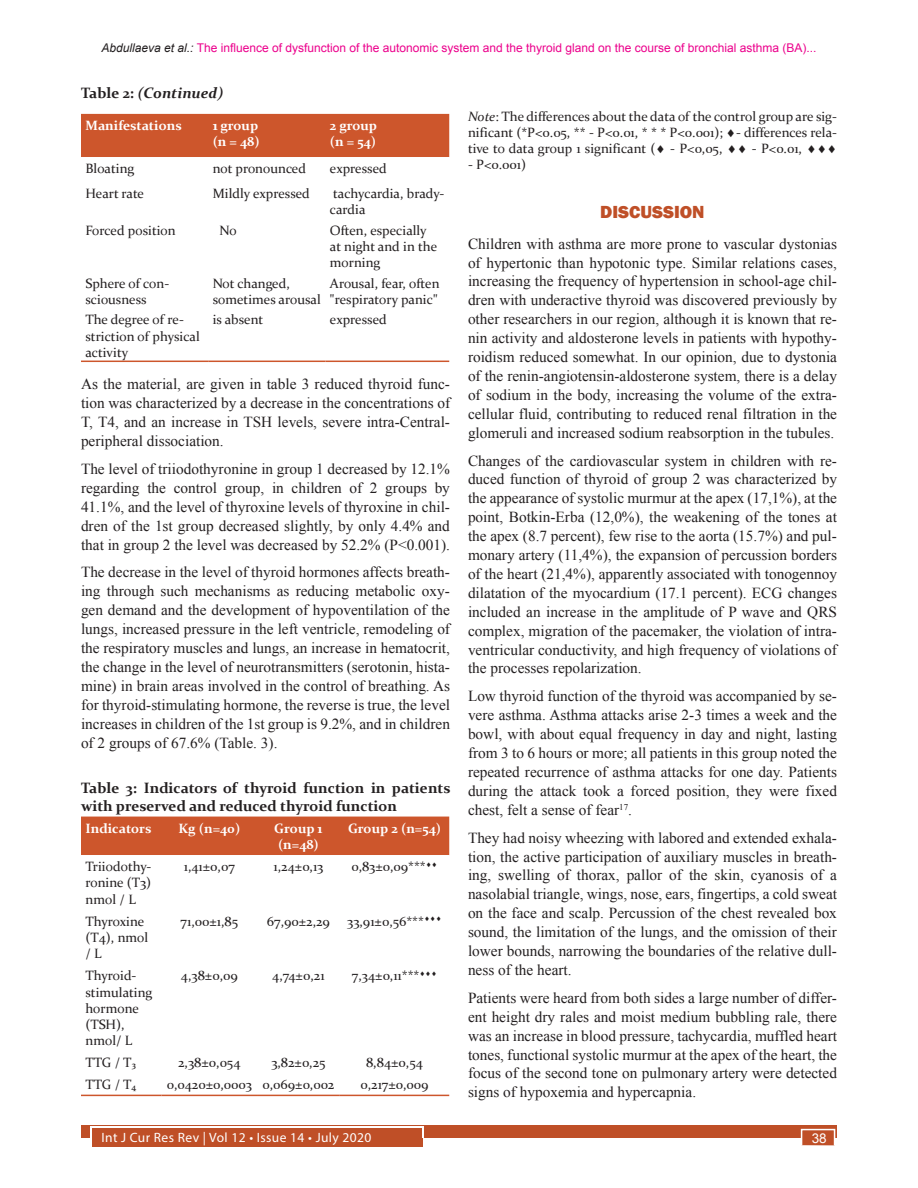
<style>
.page{position:relative;width:918px;height:1188px;background:#fff}
.page>*{position:absolute;margin:0;border:0;box-sizing:border-box;transform-origin:0 0}
.Head_1{font:800 18px "Franklin Gothic";color:#bf4f27}
.Text{font:15.3px/18.9px "Times New Roman";color:#231f20;text-align:justify}
.Table_caption{font:700 15px/18px "Constantia";color:#231f20}
.Table_caption-2{font:italic 700 15px "Constantia";color:#231f20}
.Table_text{font:13.5px/16.2px "Constantia";color:#231f20}
.Table_text-2{font:700 13.5px/16.2px "Constantia";color:#fff}
.t1{font:13.5px "Myriad Pro";letter-spacing:.03em;color:#fff}
.t2{font:13.5px "Arial";color:#fff}
.t3{font:12px "Arial";color:#ec008c}
.s1{font-style:italic;color:#231f20}
.s2{font-style:normal}
.s3{font-style:italic}
</style>
<div class="page">
<div style="left:81px;top:1125px;width:756px;height:13px;background:#bf4f27"></div>
<div style="left:92px;top:1128px;width:331px;height:19px;background:#bf4f27"></div>
<hr style="left:91px;top:1127px;width:332px;height:1px;background:#fff">
<div style="left:801px;top:1129px;width:34px;height:17px;background:#bf4f27;border:2px solid #fff"></div>
<div style="left:81px;top:114px;width:368px;height:43px;background:#cd562c"></div>
<svg style="left:81px;top:360px;width:368px;height:1px"></svg>
<hr style="left:81px;top:361px;width:127px;height:1px;background:#cd562c">
<hr style="left:208px;top:361px;width:117px;height:1px;background:#cd562c">
<hr style="left:325px;top:361px;width:124px;height:1px;background:#cd562c">
<div style="left:81px;top:817px;width:368px;height:38px;background:#cd562c"></div>
<svg style="left:81px;top:1094px;width:368px;height:1px"></svg>
<hr style="left:81px;top:1095px;width:81px;height:1px;background:#cd562c">
<hr style="left:162px;top:1095px;width:95px;height:1px;background:#cd562c">
<hr style="left:257px;top:1095px;width:83px;height:1px;background:#cd562c">
<hr style="left:340px;top:1095px;width:109px;height:1px;background:#cd562c">
<p class="t3" style="left:102px;top:40px;width:716px"><span class="s1">Abdullaeva et al.:</span> The influence of dysfunction of the autonomic system and the thyroid gland on the course of bronchial asthma (BA)...</p>
<p class="Table_caption-2" style="left:81px;top:82px;width:144px"><span class="s2">Table 2:</span> (Continued)</p>
<p class="Table_text-2" style="left:86px;top:117px;width:98px">Manifestations</p>
<p class="Table_text-2" style="left:213px;top:117px;width:47px">1 group</p>
<p class="Table_text-2" style="left:213px;top:133px;width:49px">(n = 48)</p>
<p class="Table_text-2" style="left:330px;top:117px;width:49px">2 group</p>
<p class="Table_text-2" style="left:330px;top:133px;width:48px">(n = 54)</p>
<p class="Table_text" style="left:86px;top:160px;width:50px">Bloating</p>
<p class="Table_text" style="left:213px;top:160px;width:95px">not pronounced</p>
<p class="Table_text" style="left:330px;top:160px;width:58px">expressed</p>
<p class="Table_text" style="left:86px;top:184px;width:60px">Heart rate</p>
<p class="Table_text" style="left:213px;top:184px;width:99px">Mildly expressed</p>
<p class="Table_text" style="left:330px;top:184px;width:116px">tachycardia, brady&shy;cardia</p>
<p class="Table_text" style="left:86px;top:221px;width:92px">Forced position</p>
<p class="Table_text" style="left:219px;top:221px;width:19px">No</p>
<p class="Table_text" style="left:330px;top:221px;width:109px">Often, especially at night and in the morning</p>
<p class="Table_text" style="left:86px;top:274px;width:85px">Sphere of con&shy;sciousness</p>
<p class="Table_text" style="left:213px;top:274px;width:110px">Not changed, sometimes arousal</p>
<p class="Table_text" style="left:330px;top:274px;width:111px">Arousal, fear, often "respiratory panic"</p>
<p class="Table_text" style="left:86px;top:311px;width:116px">The degree of re&shy;striction of physical activity</p>
<p class="Table_text" style="left:213px;top:311px;width:52px">is absent</p>
<p class="Table_text" style="left:330px;top:311px;width:58px">expressed</p>
<p class="Text" style="left:81px;top:375px;width:371px">As the material, are given in table 3 reduced thyroid func&shy;tion was characterized by a decrease in the concentrations of T, T4, and an increase in TSH levels, severe intra-Central&shy;peripheral dissociation.</p>
<p class="Text" style="left:81px;top:459px;width:371px">The level of triiodothyronine in group 1 decreased by 12.1% regarding the control group, in children of 2 groups by 41.1%, and the level of thyroxine levels of thyroxine in chil&shy;dren of the 1st group decreased slightly, by only 4.4% and that in group 2 the level was decreased by 52.2% (P&lt;0.001).</p>
<p class="Text" style="left:81px;top:563px;width:371px">The decrease in the level of thyroid hormones affects breath&shy;ing through such mechanisms as reducing metabolic oxy&shy;gen demand and the development of hypoventilation of the lungs, increased pressure in the left ventricle, remodeling of the respiratory muscles and lungs, an increase in hematocrit, the change in the level of neurotransmitters (serotonin, hista&shy;mine) in brain areas involved in the control of breathing. As for thyroid-stimulating hormone, the reverse is true, the level increases in children of the 1st group is 9.2%, and in children of 2 groups of 67.6% (Table. 3).</p>
<p class="Table_caption" style="left:81px;top:778px;width:371px">Table 3: Indicators of thyroid function in patients with preserved and reduced thyroid function</p>
<p class="Table_text-2" style="left:86px;top:819px;width:67px">Indicators</p>
<p class="Table_text-2" style="left:178px;top:819px;width:63px">Kg (n=40)</p>
<p class="Table_text-2" style="left:274px;top:819px;width:50px">Group 1 (n=48)</p>
<p class="Table_text-2" style="left:348px;top:819px;width:95px">Group 2 (n=54)</p>
<p class="Table_text" style="left:86px;top:858px;width:67px;text-align:justify">Triiodothy&shy;ronine (T3) nmol / L</p>
<p class="Table_text" style="left:184px;top:858px;width:53px">1,41±0,07</p>
<p class="Table_text" style="left:274px;top:858px;width:51px">1,24±0,13</p>
<p class="Table_text" style="left:351px;top:858px;width:88px">0,83±0,09***♦♦</p>
<p class="Table_text" style="left:86px;top:912px;width:64px">Thyroxine (T4), nmol / L</p>
<p class="Table_text" style="left:181px;top:912px;width:59px">71,00±1,85</p>
<p class="Table_text" style="left:267px;top:912px;width:65px">67,90±2,29</p>
<p class="Table_text" style="left:347px;top:912px;width:96px">33,91±0,56***♦♦♦</p>
<p class="Table_text" style="left:86px;top:967px;width:69px">Thyroid&shy;stimulating hormone (TSH), nmol/ L</p>
<p class="Table_text" style="left:181px;top:967px;width:58px">4,38±0,09</p>
<p class="Table_text" style="left:272px;top:967px;width:54px">4,74±0,21</p>
<p class="Table_text" style="left:352px;top:967px;width:87px">7,34±0,11***♦♦♦</p>
<p class="Table_text" style="left:86px;top:1054px;width:52px">TTG / T₃</p>
<p class="Table_text" style="left:178px;top:1054px;width:64px">2,38±0,054</p>
<p class="Table_text" style="left:271px;top:1054px;width:56px">3,82±0,25</p>
<p class="Table_text" style="left:366px;top:1054px;width:58px">8,84±0,54</p>
<p class="Table_text" style="left:86px;top:1076px;width:52px">TTG / T₄</p>
<p class="Table_text" style="left:167px;top:1076px;width:87px">0,0420±0,0003</p>
<p class="Table_text" style="left:263px;top:1076px;width:73px">0,069±0,002</p>
<p class="Table_text" style="left:361px;top:1076px;width:69px">0,217±0,009</p>
<p class="Table_text" style="left:468px;top:107px;width:371px;text-align:justify"><span class="s3">Note</span>: The differences about the data of the control group are sig&shy;nificant (*P&lt;0.05, ** - P&lt;0.01, * * * P&lt;0.001); ♦- differences rela&shy;tive to data group 1 significant (♦ - P&lt;0,05, ♦♦ - P&lt;0.01, ♦♦♦</p>
<p class="Table_text" style="left:468px;top:156px;width:60px">- P&lt;0.001)</p>
<p class="Head_1" style="left:600px;top:200px;width:106px">DISCUSSION</p>
<p class="Text" style="left:468px;top:234px;width:371px">Children with asthma are more prone to vascular dystonias of hypertonic than hypotonic type. Similar relations cases, increasing the frequency of hypertension in school-age chil&shy;dren with underactive thyroid was discovered previously by other researchers in our region, although it is known that re&shy;nin activity and aldosterone levels in patients with hypothy&shy;roidism reduced somewhat. In our opinion, due to dystonia of the renin-angiotensin-aldosterone system, there is a delay of sodium in the body, increasing the volume of the extra&shy;cellular fluid, contributing to reduced renal filtration in the glomeruli and increased sodium reabsorption in the tubules.</p>
<p class="Text" style="left:468px;top:451px;width:371px">Changes of the cardiovascular system in children with re&shy;duced function of thyroid of group 2 was characterized by the appearance of systolic murmur at the apex (17,1%), at the point, Botkin-Erba (12,0%), the weakening of the tones at the apex (8.7 percent), few rise to the aorta (15.7%) and pul&shy;monary artery (11,4%), the expansion of percussion borders of the heart (21,4%), apparently associated with tonogennoy dilatation of the myocardium (17.1 percent). ECG changes included an increase in the amplitude of P wave and QRS complex, migration of the pacemaker, the violation of intra&shy;ventricular conductivity, and high frequency of violations of the processes repolarization.</p>
<p class="Text" style="left:468px;top:687px;width:371px">Low thyroid function of the thyroid was accompanied by se&shy;vere asthma. Asthma attacks arise 2-3 times a week and the bowl, with about equal frequency in day and night, lasting from 3 to 6 hours or more; all patients in this group noted the repeated recurrence of asthma attacks for one day. Patients during the attack took a forced position, they were fixed chest, felt a sense of fear<sup>17</sup>.</p>
<p class="Text" style="left:468px;top:828px;width:371px">They had noisy wheezing with labored and extended exhala&shy;tion, the active participation of auxiliary muscles in breath&shy;ing, swelling of thorax, pallor of the skin, cyanosis of a nasolabial triangle, wings, nose, ears, fingertips, a cold sweat on the face and scalp. Percussion of the chest revealed box sound, the limitation of the lungs, and the omission of their lower bounds, narrowing the boundaries of the relative dull&shy;ness of the heart.</p>
<p class="Text" style="left:468px;top:988px;width:371px">Patients were heard from both sides a large number of differ&shy;ent height dry rales and moist medium bubbling rale, there was an increase in blood pressure, tachycardia, muffled heart tones, functional systolic murmur at the apex of the heart, the focus of the second tone on pulmonary artery were detected signs of hypoxemia and hypercapnia.</p>
<p class="t1" style="left:101px;top:1129px;width:271px">Int J Cur Res Rev | Vol 12 • Issue 14 • July 2020</p>
<p class="t2" style="left:812px;top:1130px;width:16px">38</p>
</div>
